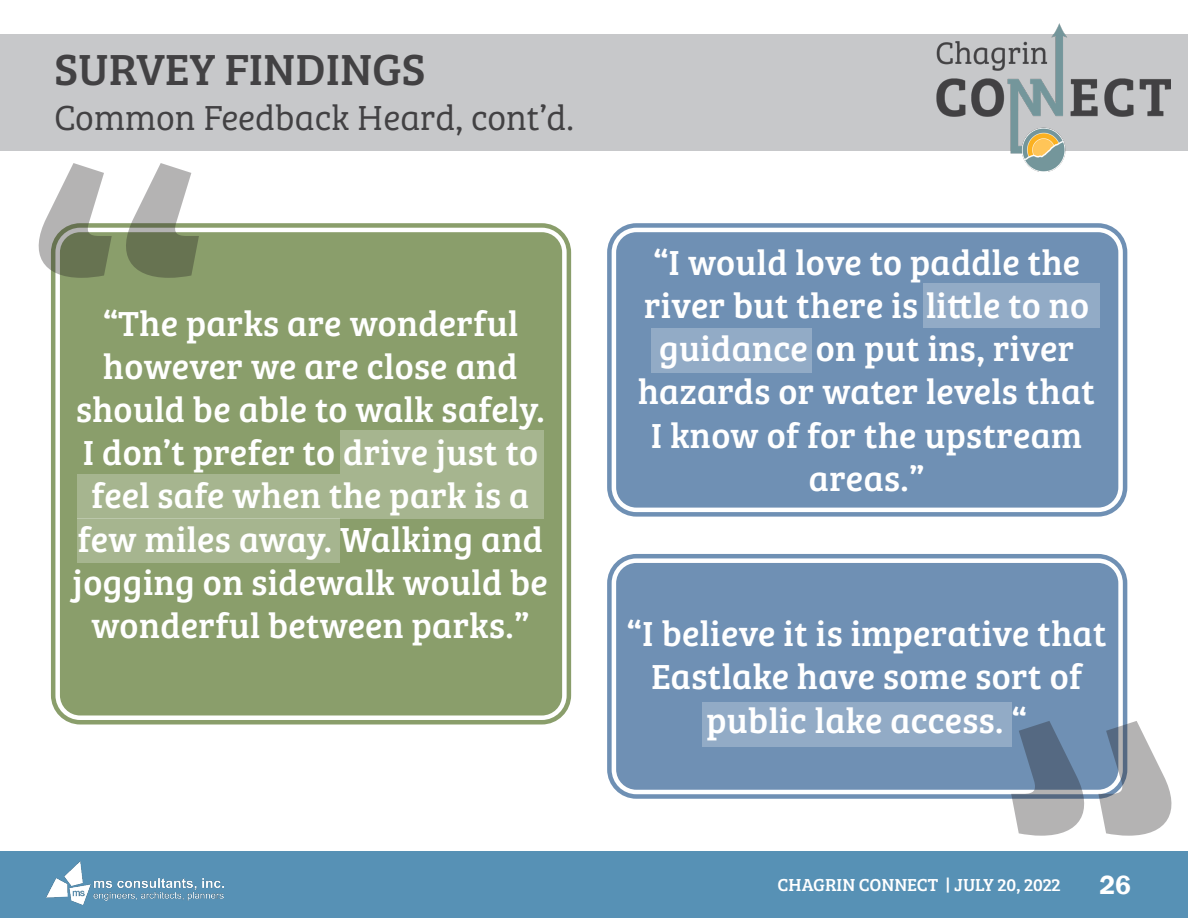
<style>
.page{position:relative;width:1188px;height:918px;background:#fff}
.page>*{position:absolute;margin:0;border:0;box-sizing:border-box;transform-origin:0 0}
.t1{font:450px "Bree Serif";color:#231f20}
.t2{font:45px "Bree Serif";color:#424143}
.t3{font:36px/43.2px "Bree Serif";letter-spacing:.01em;color:#fff;text-align:center}
.t4{font:36px "Bree Serif Lt";color:#424143}
.t5{font:600 27px "Franklin Gothic";color:#fff}
.t6{font:18px "Bree Serif";color:#fff}
</style>
<div class="page">
<div style="left:49px;top:221px;width:524px;height:506px;background:#8a9e6b;border-radius:32px"></div>
<div style="left:46px;top:219px;width:530px;height:510px;border:4px solid #fff;border-radius:32px"></div>
<div style="left:55px;top:228px;width:512px;height:492px;border:4px solid #fff;border-radius:22px"></div>
<div style="left:605px;top:552px;width:525px;height:249px;background:#6f90b4;border-radius:32px"></div>
<div style="left:603px;top:549px;width:529px;height:254px;border:4px solid #fff;border-radius:32px"></div>
<div style="left:612px;top:558px;width:511px;height:236px;border:4px solid #fff;border-radius:22px"></div>
<div style="left:605px;top:221px;width:525px;height:298px;background:#6f90b4;border-radius:32px"></div>
<div style="left:603px;top:219px;width:529px;height:302px;border:4px solid #fff;border-radius:32px"></div>
<div style="left:612px;top:228px;width:511px;height:284px;border:4px solid #fff;border-radius:22px"></div>
<div style="left:340px;top:431px;width:204px;height:43px;background:#a6b58f"></div>
<div style="left:77px;top:518px;width:263px;height:45px;background:#a6b58f"></div>
<div style="left:77px;top:474px;width:467px;height:44px;background:#a6b58f"></div>
<div style="left:651px;top:328px;width:161px;height:44px;background:#92abc6"></div>
<div style="left:923px;top:283px;width:177px;height:45px;background:#92abc6"></div>
<div style="left:702px;top:702px;width:309px;height:45px;background:#92abc6"></div>
<div style="left:0;top:851px;width:1188px;height:67px;background:#5791b5"></div>
<div style="left:0;top:35px;width:1188px;height:116px;background:#c7c8ca"></div>
<img style="left:46px;top:861px;width:177px;height:44px">
<img style="left:936px;top:23px;width:234px;height:148px">
<svg style="left:1011px;top:721px;width:121px;height:82px"></svg>
<p class="t2" style="left:54px;top:36px;width:373px">SURVEY FINDINGS</p>
<p class="t4" style="left:54px;top:92px;width:522px">Common Feedback Heard, cont’d.</p>
<h1 class="t1" style="left:19px;top:4px;width:192px">“</h1>
<p class="t3" style="left:73px;top:300px;width:476px">“The parks are wonderful however we are close and should be able to walk safely.<br>I don’t prefer to drive just to feel safe when the park is a few miles away. Walking and jogging on sidewalk would be wonderful between parks.”</p>
<p class="t3" style="left:638px;top:239px;width:459px">“I would love to paddle the river but there is little to no guidance on put ins, river hazards or water levels that<br>I know of for the upstream areas.”</p>
<p class="t3" style="left:627px;top:610px;width:482px">“I believe it is imperative that<br>Eastlake have some sort of public lake access. “</p>
<p class="t6" style="left:778px;top:871px;width:284px">CHAGRIN CONNECT | JULY 20, 2022</p>
<p class="t5" style="left:1099px;top:868px;width:33px">26</p>
</div>
